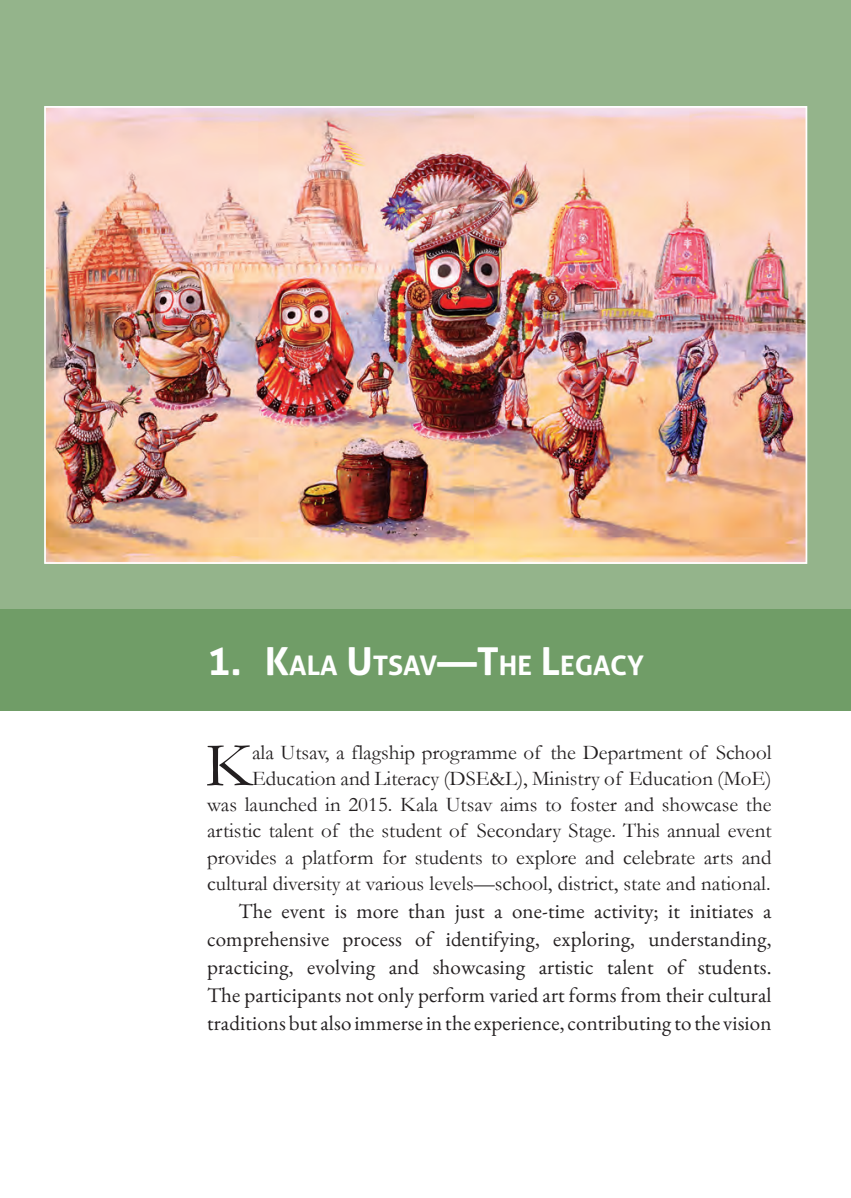
<style>
.page{position:relative;width:851px;height:1198px;background:#fff}
.page>*{position:absolute;margin:0;border:0;box-sizing:border-box;transform-origin:0 0}
.t1{font:63.18px "Garamond";color:#231f20}
.t2{font:700 26.95px "Aller";color:#fff}
.t3{font:21px/26.2px "Garamond";color:#231f20;text-align:right}
.t4{font:21px/28px "EB Garamond";letter-spacing:.005em;color:#231f20;text-align:justify}
.s1{font-size:38.5px}
</style>
<div class="page">
<div style="left:0;top:0;width:849px;height:621px;background:#94b48b"></div>
<div style="left:0;top:610px;width:849px;height:101px;background:#709d67"></div>
<img style="left:47px;top:109px;width:756px;height:452px">
<div style="left:44px;top:106px;width:762px;height:458px;border:2px solid #fff"></div>
<p class="t2" style="left:207px;top:648px;width:438px"><span class="s1">1.</span> <span class="s1">K</span>ALA <span class="s1">U</span>TSAV<span class="s1">—T</span>HE <span class="s1">L</span>EGACY</p>
<p class="t3" style="left:207px;top:738px;width:565px">ala Utsav, a flagship programme of the Department of School Education and Literacy (DSE&amp;L), Ministry of Education (MoE)<br>was launched in 2015. Kala Utsav aims to foster and showcase the artistic talent of the student of Secondary Stage. This annual event provides a platform for students to explore and celebrate arts and cultural diversity at various levels—school, district, state and national.</p>
<p class="t4" style="left:207px;top:897px;width:565px;text-indent:32px">The event is more than just a one-time activity; it initiates a comprehensive process of identifying, exploring, understanding, practicing, evolving and showcasing artistic talent of students.<br>The participants not only perform varied art forms from their cultural traditions but also immerse in the experience, contributing to the vision</p>
<h1 class="t1" style="left:205px;top:723px;width:48px">K</h1>
</div>
